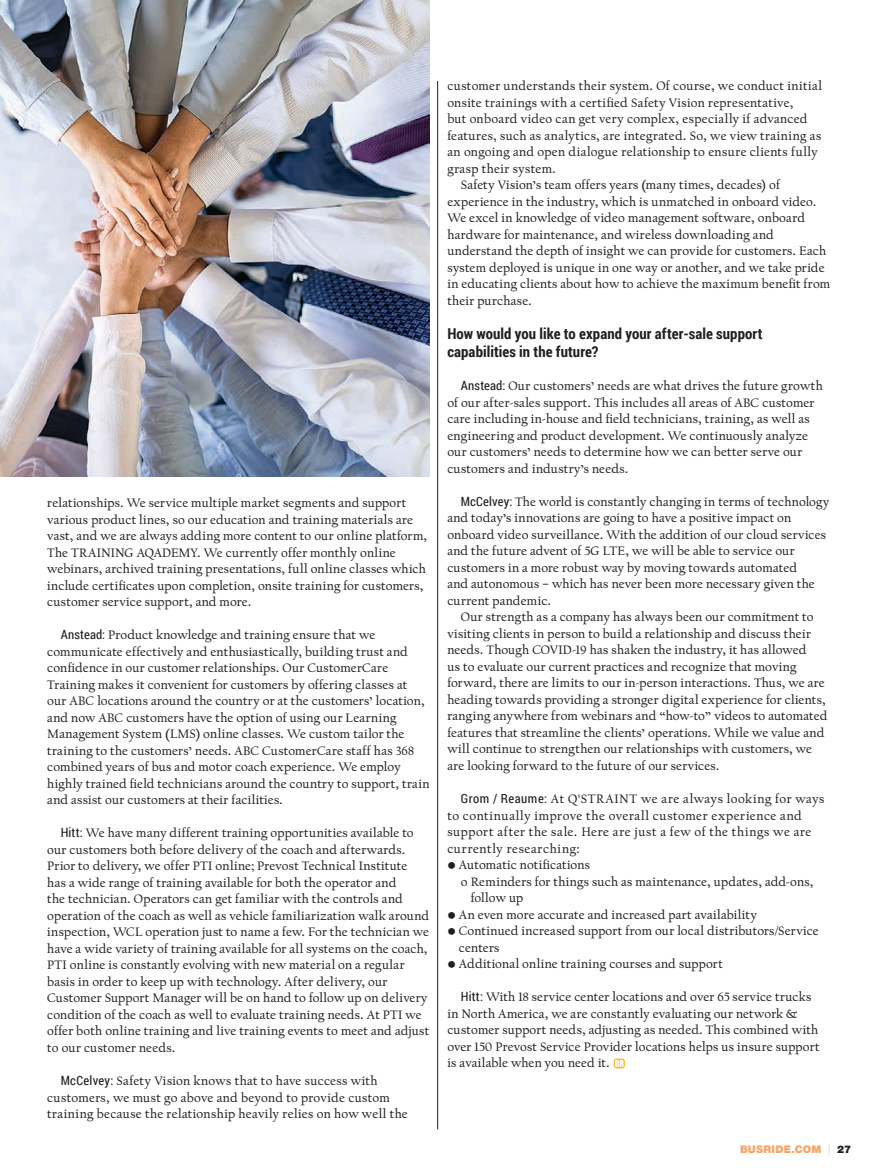
<style>
.page{position:relative;width:878px;height:1175px;background:#fff}
.page>*{position:absolute;margin:0;border:0;box-sizing:border-box;transform-origin:0 0}
.t1{font:700 15px/18px "Roboto Condensed";letter-spacing:.005em;color:#231f20}
.t2{font:12.75px/16.5px "Californian Text";letter-spacing:.02em;color:#231f20}
.t3{font:12.75px/16.5px "Californian Text";letter-spacing:.045em;color:#231f20}
.t4{font:12.75px "Californian Text";color:#231f20}
.t5{font:900 10.5px "Helvetica Neue LT Std";letter-spacing:.02em;color:#f9a466}
.s1{font-family:"Roboto Condensed"}
.s2{font-weight:200;color:#6d6f71}
.s3{color:#231f20}
</style>
<div class="page">
<img style="left:0;top:0;width:429px;height:477px">
<hr style="left:437px;top:81px;width:1px;height:1048px;background:#231f20">
<svg style="left:613px;top:1058px;width:12px;height:10px"></svg>
<svg style="left:615px;top:1060px;width:8px;height:6px"></svg>
<p class="t2" style="left:47px;top:495px;width:381px">relationships. We service multiple market segments and support various product lines, so our education and training materials are vast, and we are always adding more content to our online platform, The TRAINING AQADEMY. We currently offer monthly online webinars, archived training presentations, full online classes which include certificates upon completion, onsite training for customers, customer service support, and more.</p>
<p class="t2" style="left:47px;top:627px;width:384px;text-indent:14px"><span class="s1">Anstead:</span> Product knowledge and training ensure that we communicate effectively and enthusiastically, building trust and confidence in our customer relationships. Our CustomerCare Training makes it convenient for customers by offering classes at our ABC locations around the country or at the customers’ location, and now ABC customers have the option of using our Learning Management System (LMS) online classes. We custom tailor the training to the customers’ needs. ABC CustomerCare staff has 368 combined years of bus and motor coach experience. We employ highly trained field technicians around the country to support, train and assist our customers at their facilities.</p>
<p class="t2" style="left:47px;top:825px;width:383px;text-indent:14px"><span class="s1">Hitt:</span> We have many different training opportunities available to our customers both before delivery of the coach and afterwards.<br>Prior to delivery, we offer PTI online; Prevost Technical Institute has a wide range of training available for both the operator and<br>the technician. Operators can get familiar with the controls and operation of the coach as well as vehicle familiarization walk around inspection, WCL operation just to name a few. For the technician we have a wide variety of training available for all systems on the coach, PTI online is constantly evolving with new material on a regular basis in order to keep up with technology. After delivery, our Customer Support Manager will be on hand to follow up on delivery condition of the coach as well to evaluate training needs. At PTI we offer both online training and live training events to meet and adjust to our customer needs.</p>
<p class="t2" style="left:47px;top:1073px;width:362px;text-indent:14px"><span class="s1">McCelvey:</span> Safety Vision knows that to have success with customers, we must go above and beyond to provide custom training because the relationship heavily relies on how well the</p>
<p class="t2" style="left:447px;top:78px;width:376px">customer understands their system. Of course, we conduct initial</p>
<p class="t2" style="left:447px;top:95px;width:347px">onsite trainings with a certified Safety Vision representative,</p>
<p class="t2" style="left:447px;top:111px;width:362px">but onboard video can get very complex, especially if advanced</p>
<p class="t2" style="left:447px;top:128px;width:375px">features, such as analytics, are integrated. So, we view training as</p>
<p class="t2" style="left:447px;top:144px;width:372px">an ongoing and open dialogue relationship to ensure clients fully</p>
<p class="t2" style="left:447px;top:161px;width:110px">grasp their system.</p>
<p class="t2" style="left:461px;top:177px;width:320px">Safety Vision’s team offers years (many times, decades) of</p>
<p class="t2" style="left:447px;top:194px;width:370px">experience in the industry, which is unmatched in onboard video.</p>
<p class="t2" style="left:447px;top:210px;width:359px">We excel in knowledge of video management software, onboard</p>
<p class="t2" style="left:447px;top:227px;width:328px">hardware for maintenance, and wireless downloading and</p>
<p class="t2" style="left:447px;top:243px;width:380px">understand the depth of insight we can provide for customers. Each</p>
<p class="t2" style="left:447px;top:260px;width:378px">system deployed is unique in one way or another, and we take pride</p>
<p class="t2" style="left:447px;top:276px;width:384px">in educating clients about how to achieve the maximum benefit from</p>
<p class="t2" style="left:447px;top:293px;width:86px">their purchase.</p>
<p class="t1" style="left:447px;top:324px;width:316px">How would you like to expand your after-sale support capabilities in the future?</p>
<p class="t2" style="left:447px;top:378px;width:377px;text-indent:14px"><span class="s1">Anstead:</span> Our customers’ needs are what drives the future growth of our after-sales support. This includes all areas of ABC customer care including in-house and field technicians, training, as well as engineering and product development. We continuously analyze our customers’ needs to determine how we can better serve our customers and industry’s needs.</p>
<p class="t2" style="left:447px;top:494px;width:383px;text-indent:14px"><span class="s1">McCelvey:</span> The world is constantly changing in terms of technology and today’s innovations are going to have a positive impact on onboard video surveillance. With the addition of our cloud services and the future advent of 5G LTE, we will be able to service our customers in a more robust way by moving towards automated<br>and autonomous – which has never been more necessary given the current pandemic.</p>
<p class="t2" style="left:447px;top:609px;width:381px;text-indent:14px">Our strength as a company has always been our commitment to visiting clients in person to build a relationship and discuss their needs. Though COVID-19 has shaken the industry, it has allowed<br>us to evaluate our current practices and recognize that moving forward, there are limits to our in-person interactions. Thus, we are heading towards providing a stronger digital experience for clients, ranging anywhere from webinars and “how-to” videos to automated features that streamline the clients’ operations. While we value and will continue to strengthen our relationships with customers, we are looking forward to the future of our services.</p>
<p class="t3" style="left:447px;top:791px;width:379px;text-indent:14px"><span class="s1">Grom / Reaume:</span> At Q'STRAINT we are always looking for ways to continually improve the overall customer experience and support after the sale. Here are just a few of the things we are currently researching:</p>
<p class="t2" style="left:447px;top:857px;width:144px">• Automatic notifications</p>
<p class="t2" style="left:461px;top:873px;width:354px">o Reminders for things such as maintenance, updates, add-ons,</p>
<p class="t4" style="left:470px;top:891px;width:54px">follow up</p>
<p class="t2" style="left:447px;top:906px;width:311px">• An even more accurate and increased part availability</p>
<p class="t2" style="left:459px;top:923px;width:361px;text-indent:-12px">• Continued increased support from our local distributors/Service centers</p>
<p class="t2" style="left:447px;top:956px;width:277px">• Additional online training courses and support</p>
<p class="t2" style="left:447px;top:989px;width:374px;text-indent:14px"><span class="s1">Hitt:</span> With 18 service center locations and over 65 service trucks in North America, we are constantly evaluating our network &amp; customer support needs, adjusting as needed. This combined with over 150 Prevost Service Provider locations helps us insure support is available when you need it.</p>
<p class="t5" style="left:740px;top:1143px;width:113px">BUSRIDE.COM <span class="s2">|</span> <span class="s3">27</span></p>
</div>
